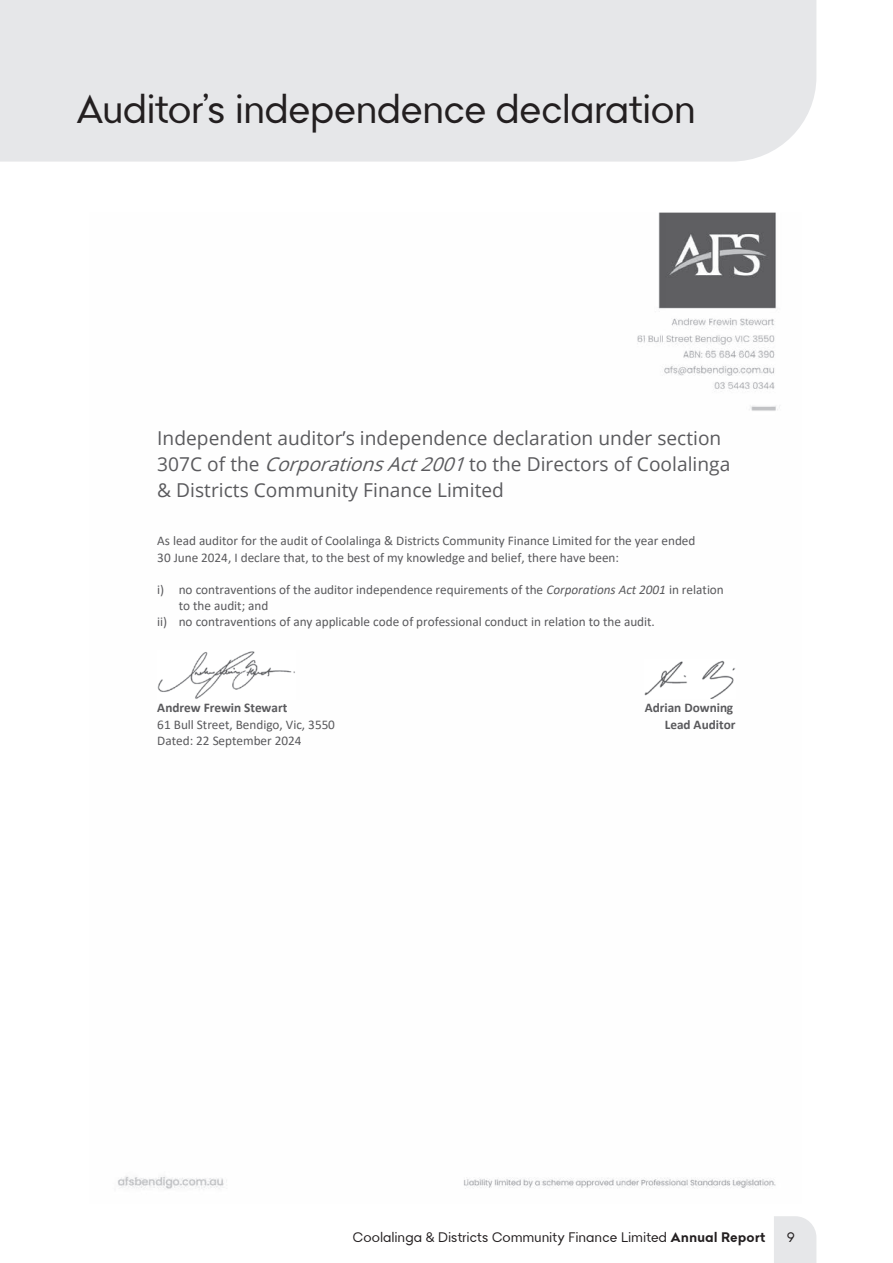
<style>
.page{position:relative;width:893px;height:1263px;background:#fff}
.page>*{position:absolute;margin:0;border:0;box-sizing:border-box;transform-origin:0 0}
.t1{font:39px "Bendigo Sans";letter-spacing:.01em;color:#231f20}
.t2{font:19.2px/26.2px "Open Sans";color:#5a5a5d}
.t3{font:13.5px "Bendigo Sans";letter-spacing:.02em;color:#231f20}
.t4{font:13.2px/16px "Calibri";color:#5a5a5d}
.t5{font:700 13.2px "Calibri";letter-spacing:-.005em;color:#5a5a5d}
.s1{font-style:italic}
.s2{font-weight:700}
</style>
<div class="page">
<div style="left:774px;top:1216px;width:42px;height:47px;background:#e6e7e9"></div>
<div style="left:0;top:0;width:816px;height:162px;background:#e6e7e9"></div>
<img style="left:118px;top:213px;width:660px;height:976px">
<img style="left:157px;top:650px;width:139px;height:49px">
<img style="left:645px;top:660px;width:90px;height:39px">
<h1 class="t1" style="left:77px;top:83px;width:620px">Auditor’s independence declaration</h1>
<h2 class="t2" style="left:157px;top:424px;width:575px">Independent auditor’s independence declaration under section<br>307C of the <span class="s1">CorporationsAct2001</span>to the Directors of Coolalinga &amp; Districts Community Finance Limited</h2>
<p class="t4" style="left:157px;top:533px;width:540px">As lead auditor for the audit of Coolalinga &amp; Districts Community Finance Limited for the year ended<br>30 June 2024, I declare that, to the best of my knowledge and belief, there have been:</p>
<p class="t4" style="left:157px;top:581px;width:568px">i) no contraventions of the auditor independence requirements of the <span class="s1">Corporations Act 2001</span> in relation</p>
<p class="t4" style="left:179px;top:597px;width:91px">to the audit; and</p>
<p class="t4" style="left:157px;top:613px;width:499px">ii) no contraventions of any applicable code of professional conduct in relation to the audit.</p>
<p class="t5" style="left:157px;top:698px;width:131px">Andrew Frewin Stewart</p>
<p class="t5" style="left:645px;top:698px;width:90px">Adrian Downing</p>
<p class="t4" style="left:157px;top:716px;width:179px">61 Bull Street, Bendigo, Vic, 3550</p>
<p class="t5" style="left:665px;top:715px;width:72px">Lead Auditor</p>
<p class="t4" style="left:157px;top:732px;width:146px">Dated: 22 September 2024</p>
<p class="t3" style="left:353px;top:1228px;width:414px">Coolalinga &amp; Districts Community Finance Limited <span class="s2">Annual Report</span></p>
<p class="t3" style="left:787px;top:1228px;width:9px">9</p>
</div>
